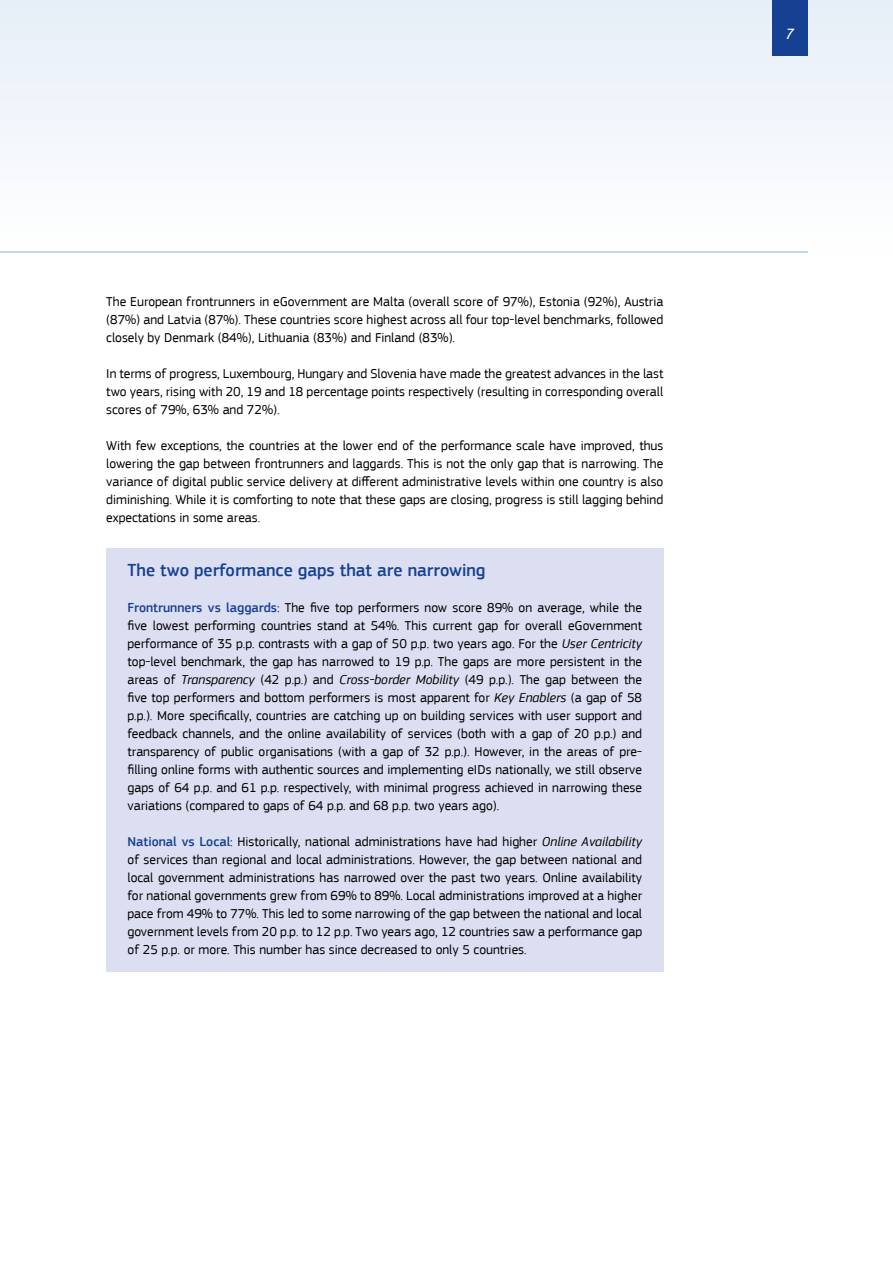
<style>
.page{position:relative;width:893px;height:1263px;background:#fff}
.page>*{position:absolute;margin:0;border:0;box-sizing:border-box;transform-origin:0 0}
.t1{font:500 18px "EC Square Sans Pro";color:#164193}
.t2{font:italic 15px "Ubuntu";color:#fff}
.t3{font:13.5px/18px "EC Square Sans Pro";color:#000;text-align:justify}
.s1{font-weight:500;color:#164193}
.s2{font-style:italic}
</style>
<div class="page">
<div style="left:0;top:0;width:893px;height:252px;background:#f2f6fb"></div>
<div style="left:772px;top:0;width:36px;height:55px;background:#164193"></div>
<div style="left:106px;top:549px;width:557px;height:423px;background:#dcdef1"></div>
<hr style="left:0;top:251px;width:808px;height:2px;background:#aecae7">
<p class="t3" style="left:106px;top:293px;width:559px">The European frontrunners in eGovernment are Malta (overall score of 97%), Estonia (92%), Austria (87%) and Latvia (87%). These countries score highest across all four top-level benchmarks, followed closely by Denmark (84%), Lithuania (83%) and Finland (83%).</p>
<p class="t3" style="left:106px;top:365px;width:559px">In terms of progress, Luxembourg, Hungary and Slovenia have made the greatest advances in the last two years, rising with 20, 19 and 18 percentage points respectively (resulting in corresponding overall scores of 79%, 63% and 72%).</p>
<p class="t3" style="left:106px;top:437px;width:559px">With few exceptions, the countries at the lower end of the performance scale have improved, thus lowering the gap between frontrunners and laggards. This is not the only gap that is narrowing. The variance of digital public service delivery at different administrative levels within one country is also diminishing. While it is comforting to note that these gaps are closing, progress is still lagging behind expectations in some areas.</p>
<h1 class="t1" style="left:128px;top:560px;width:359px">The two performance gaps that are narrowing</h1>
<p class="t3" style="left:128px;top:599px;width:516px"><span class="s1">Frontrunners vs laggards</span>: The five top performers now score 89% on average, while the five lowest performing countries stand at 54%. This current gap for overall eGovernment performance of 35 p.p. contrasts with a gap of 50 p.p. two years ago. For the <span class="s2">User Centricity </span>top-level benchmark, the gap has narrowed to 19 p.p. The gaps are more persistent in the areas of <span class="s2">Transparency</span> (42 p.p.) and <span class="s2">Cross-border Mobility</span> (49 p.p.). The gap between the five top performers and bottom performers is most apparent for <span class="s2">Key Enablers</span> (a gap of 58 p.p.). More specifically, countries are catching up on building services with user support and feedback channels, and the online availability of services (both with a gap of 20 p.p.) and transparency of public organisations (with a gap of 32 p.p.). However, in the areas of pre&shy;filling online forms with authentic sources and implementing eIDs nationally, we still observe gaps of 64 p.p. and 61 p.p. respectively, with minimal progress achieved in narrowing these variations (compared to gaps of 64 p.p. and 68 p.p. two years ago).</p>
<p class="t3" style="left:128px;top:833px;width:516px"><span class="s1">National vs Local</span>: Historically, national administrations have had higher <span class="s2">Online Availability </span>of services than regional and local administrations. However, the gap between national and local government administrations has narrowed over the past two years. Online availability for national governments grew from 69% to 89%. Local administrations improved at a higher pace from 49% to 77%. This led to some narrowing of the gap between the national and local government levels from 20 p.p. to 12 p.p. Two years ago, 12 countries saw a performance gap of 25 p.p. or more. This number has since decreased to only 5 countries.</p>
<p class="t2" style="left:785px;top:24px;width:10px">7</p>
</div>
